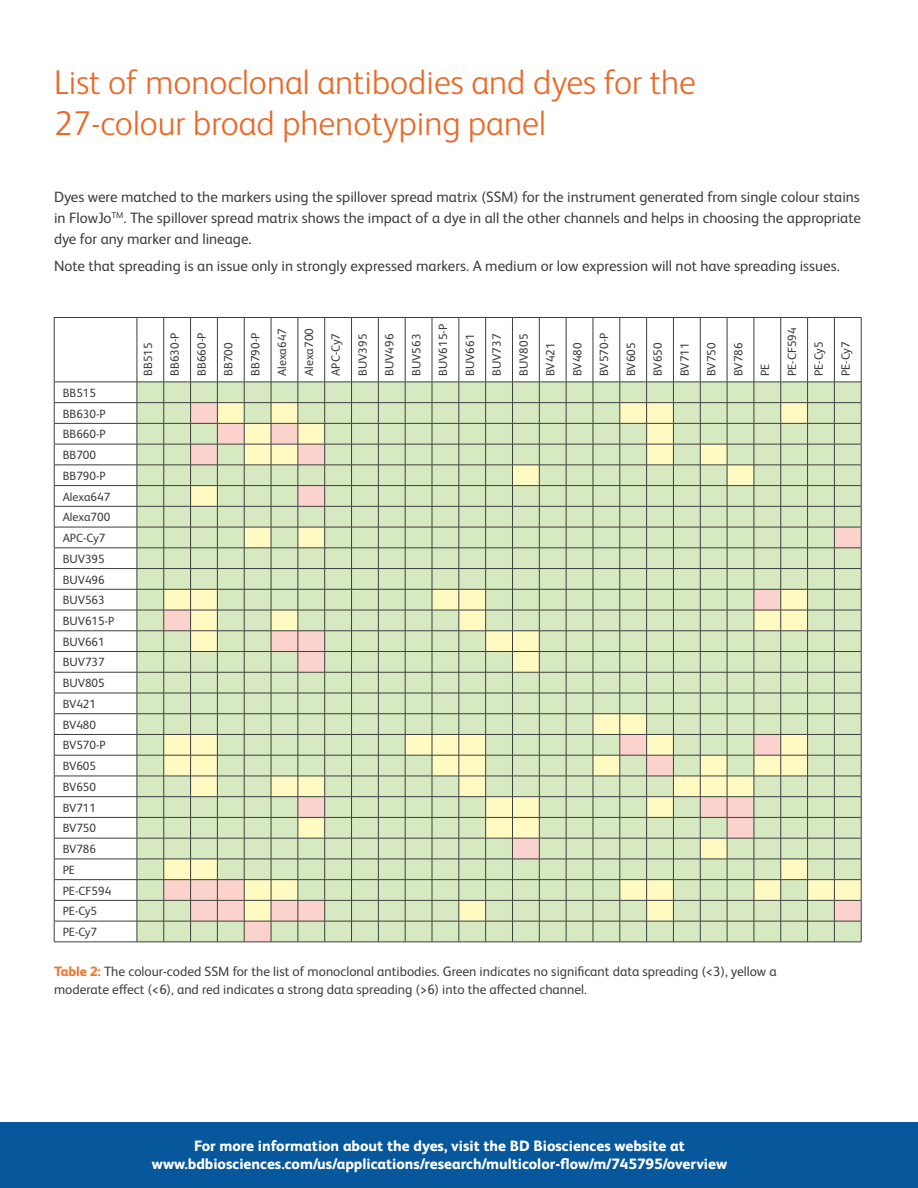
<style>
.page{position:relative;width:918px;height:1188px;background:#fff}
.page>*{position:absolute;margin:0;border:0;box-sizing:border-box;transform-origin:0 0}
.t1{font:300 34.5px/41.4px "FS Albert Pro";color:#eb6826}
.t2{font:15px/21px "FS Albert Pro";color:#3e3e3f;text-align:justify}
.t3{font:800 15px/18px "FS Albert Pro";color:#fff;text-align:center}
.t4{font:13.5px/18px "FS Albert Pro";color:#3e3e3f}
.t5{font:12px/20.7px "FS Albert Pro";color:#3e3e3f}
.s1{font-weight:800;color:#ec7636}
</style>
<div class="page">
<hr style="left:54px;top:317px;width:83px;height:1px;background:#3e3e3f">
<hr style="left:54px;top:318px;width:1px;height:64px;background:#3e3e3f">
<hr style="left:137px;top:318px;width:1px;height:64px;background:#3e3e3f">
<hr style="left:163px;top:318px;width:1px;height:64px;background:#3e3e3f">
<hr style="left:190px;top:318px;width:1px;height:64px;background:#3e3e3f">
<hr style="left:217px;top:318px;width:1px;height:64px;background:#3e3e3f">
<hr style="left:244px;top:318px;width:1px;height:64px;background:#3e3e3f">
<hr style="left:271px;top:318px;width:1px;height:64px;background:#3e3e3f">
<hr style="left:298px;top:318px;width:1px;height:64px;background:#3e3e3f">
<hr style="left:324px;top:318px;width:1px;height:64px;background:#3e3e3f">
<hr style="left:351px;top:318px;width:1px;height:64px;background:#3e3e3f">
<hr style="left:378px;top:318px;width:1px;height:64px;background:#3e3e3f">
<hr style="left:405px;top:318px;width:1px;height:64px;background:#3e3e3f">
<hr style="left:432px;top:318px;width:1px;height:64px;background:#3e3e3f">
<hr style="left:459px;top:318px;width:1px;height:64px;background:#3e3e3f">
<hr style="left:485px;top:318px;width:1px;height:64px;background:#3e3e3f">
<hr style="left:512px;top:318px;width:1px;height:64px;background:#3e3e3f">
<hr style="left:539px;top:318px;width:1px;height:64px;background:#3e3e3f">
<hr style="left:566px;top:318px;width:1px;height:64px;background:#3e3e3f">
<hr style="left:593px;top:318px;width:1px;height:64px;background:#3e3e3f">
<hr style="left:620px;top:318px;width:1px;height:64px;background:#3e3e3f">
<hr style="left:646px;top:318px;width:1px;height:64px;background:#3e3e3f">
<hr style="left:673px;top:318px;width:1px;height:64px;background:#3e3e3f">
<hr style="left:700px;top:318px;width:1px;height:64px;background:#3e3e3f">
<hr style="left:727px;top:318px;width:1px;height:64px;background:#3e3e3f">
<hr style="left:754px;top:318px;width:1px;height:64px;background:#3e3e3f">
<hr style="left:780px;top:318px;width:1px;height:64px;background:#3e3e3f">
<hr style="left:807px;top:318px;width:1px;height:64px;background:#3e3e3f">
<svg style="left:137px;top:317px;width:724px;height:1px"></svg>
<hr style="left:834px;top:318px;width:1px;height:64px;background:#3e3e3f">
<hr style="left:861px;top:318px;width:1px;height:64px;background:#3e3e3f">
<hr style="left:54px;top:382px;width:83px;height:1px;background:#3e3e3f">
<hr style="left:54px;top:402px;width:83px;height:1px;background:#3e3e3f">
<hr style="left:54px;top:423px;width:83px;height:1px;background:#3e3e3f">
<hr style="left:54px;top:444px;width:83px;height:1px;background:#3e3e3f">
<hr style="left:54px;top:465px;width:83px;height:1px;background:#3e3e3f">
<hr style="left:54px;top:485px;width:83px;height:1px;background:#3e3e3f">
<hr style="left:54px;top:506px;width:83px;height:1px;background:#3e3e3f">
<hr style="left:54px;top:527px;width:83px;height:1px;background:#3e3e3f">
<hr style="left:54px;top:548px;width:83px;height:1px;background:#3e3e3f">
<hr style="left:54px;top:568px;width:83px;height:1px;background:#3e3e3f">
<hr style="left:54px;top:589px;width:83px;height:1px;background:#3e3e3f">
<hr style="left:54px;top:610px;width:83px;height:1px;background:#3e3e3f">
<hr style="left:54px;top:631px;width:83px;height:1px;background:#3e3e3f">
<hr style="left:54px;top:651px;width:83px;height:1px;background:#3e3e3f">
<hr style="left:54px;top:672px;width:83px;height:1px;background:#3e3e3f">
<hr style="left:54px;top:693px;width:83px;height:1px;background:#3e3e3f">
<hr style="left:54px;top:713px;width:83px;height:1px;background:#3e3e3f">
<hr style="left:54px;top:734px;width:83px;height:1px;background:#3e3e3f">
<hr style="left:54px;top:755px;width:83px;height:1px;background:#3e3e3f">
<hr style="left:54px;top:776px;width:83px;height:1px;background:#3e3e3f">
<hr style="left:54px;top:796px;width:83px;height:1px;background:#3e3e3f">
<hr style="left:54px;top:817px;width:83px;height:1px;background:#3e3e3f">
<hr style="left:54px;top:838px;width:83px;height:1px;background:#3e3e3f">
<hr style="left:54px;top:859px;width:83px;height:1px;background:#3e3e3f">
<hr style="left:54px;top:879px;width:83px;height:1px;background:#3e3e3f">
<hr style="left:54px;top:900px;width:83px;height:1px;background:#3e3e3f">
<hr style="left:54px;top:921px;width:83px;height:1px;background:#3e3e3f">
<svg style="left:54px;top:382px;width:1px;height:560px"></svg>
<hr style="left:54px;top:942px;width:83px;height:1px;background:#3e3e3f">
<svg style="left:137px;top:382px;width:725px;height:561px;background:#cfdbb5"></svg>
<div style="left:0;top:1123px;width:918px;height:65px;background:#06579c"></div>
<h1 class="t1" style="left:54px;top:59px;width:643px">List of monoclonal antibodies and dyes for the<br>27-colour broad phenotyping panel</h1>
<p class="t2" style="left:54px;top:185px;width:808px">Dyes were matched to the markers using the spillover spread matrix (SSM) for the instrument generated from single colour stains in FlowJo<sup>TM</sup>. The spillover spread matrix shows the impact of a dye in all the other channels and helps in choosing the appropriate dye for any marker and lineage.</p>
<p class="t2" style="left:54px;top:254px;width:787px">Note that spreading is an issue only in strongly expressed markers. A medium or low expression will not have spreading issues.</p>
<p class="t5" style="left:63px;top:382px;width:53px">BB515<br>BB630-P<br>BB660-P<br>BB700<br>BB790-P<br>Alexa647<br>Alexa700<br>APC-Cy7<br>BUV395<br>BUV496<br>BUV563<br>BUV615-P<br>BUV661<br>BUV737<br>BUV805<br>BV421<br>BV480<br>BV570-P<br>BV605<br>BV650<br>BV711<br>BV750<br>BV786<br>PE<br>PE-CF594<br>PE-Cy5<br>PE-Cy7</p>
<p class="t5" style="left:137px;top:376px;width:35px;rotate:-90deg">BB515</p>
<p class="t5" style="left:164px;top:376px;width:45px;rotate:-90deg">BB630-P</p>
<p class="t5" style="left:190px;top:376px;width:45px;rotate:-90deg">BB660-P</p>
<p class="t5" style="left:217px;top:376px;width:35px;rotate:-90deg">BB700</p>
<p class="t5" style="left:244px;top:376px;width:45px;rotate:-90deg">BB790-P</p>
<p class="t5" style="left:271px;top:376px;width:49px;rotate:-90deg">Alexa647</p>
<p class="t5" style="left:298px;top:376px;width:49px;rotate:-90deg">Alexa700</p>
<p class="t5" style="left:325px;top:376px;width:44px;rotate:-90deg">APC-Cy7</p>
<p class="t5" style="left:351px;top:376px;width:44px;rotate:-90deg">BUV395</p>
<p class="t5" style="left:378px;top:376px;width:44px;rotate:-90deg">BUV496</p>
<p class="t5" style="left:405px;top:376px;width:44px;rotate:-90deg">BUV563</p>
<p class="t5" style="left:432px;top:376px;width:53px;rotate:-90deg">BUV615-P</p>
<p class="t5" style="left:459px;top:376px;width:44px;rotate:-90deg">BUV661</p>
<p class="t5" style="left:486px;top:376px;width:44px;rotate:-90deg">BUV737</p>
<p class="t5" style="left:512px;top:376px;width:44px;rotate:-90deg">BUV805</p>
<p class="t5" style="left:539px;top:376px;width:35px;rotate:-90deg">BV421</p>
<p class="t5" style="left:566px;top:376px;width:35px;rotate:-90deg">BV480</p>
<p class="t5" style="left:593px;top:376px;width:44px;rotate:-90deg">BV570-P</p>
<p class="t5" style="left:620px;top:376px;width:35px;rotate:-90deg">BV605</p>
<p class="t5" style="left:647px;top:376px;width:35px;rotate:-90deg">BV650</p>
<p class="t5" style="left:673px;top:376px;width:35px;rotate:-90deg">BV711</p>
<p class="t5" style="left:700px;top:376px;width:35px;rotate:-90deg">BV750</p>
<p class="t5" style="left:727px;top:376px;width:35px;rotate:-90deg">BV786</p>
<p class="t5" style="left:754px;top:376px;width:14px;rotate:-90deg">PE</p>
<p class="t4" style="left:54px;top:962px;width:724px"><span class="s1">Table 2:</span> The colour-coded SSM for the list of monoclonal antibodies. Green indicates no significant data spreading (&lt;3), yellow a moderate effect (&lt;6), and red indicates a strong data spreading (&gt;6) into the affected channel.</p>
<p class="t5" style="left:781px;top:376px;width:50px;rotate:-90deg">PE-CF594</p>
<p class="t5" style="left:808px;top:376px;width:36px;rotate:-90deg">PE-Cy5</p>
<p class="t5" style="left:834px;top:376px;width:36px;rotate:-90deg">PE-Cy7</p>
<p class="t3" style="left:152px;top:1136px;width:577px">For more information about the dyes, visit the BD Biosciences website at www.bdbiosciences.com/us/applications/research/multicolor-flow/m/745795/overview</p>
</div>
